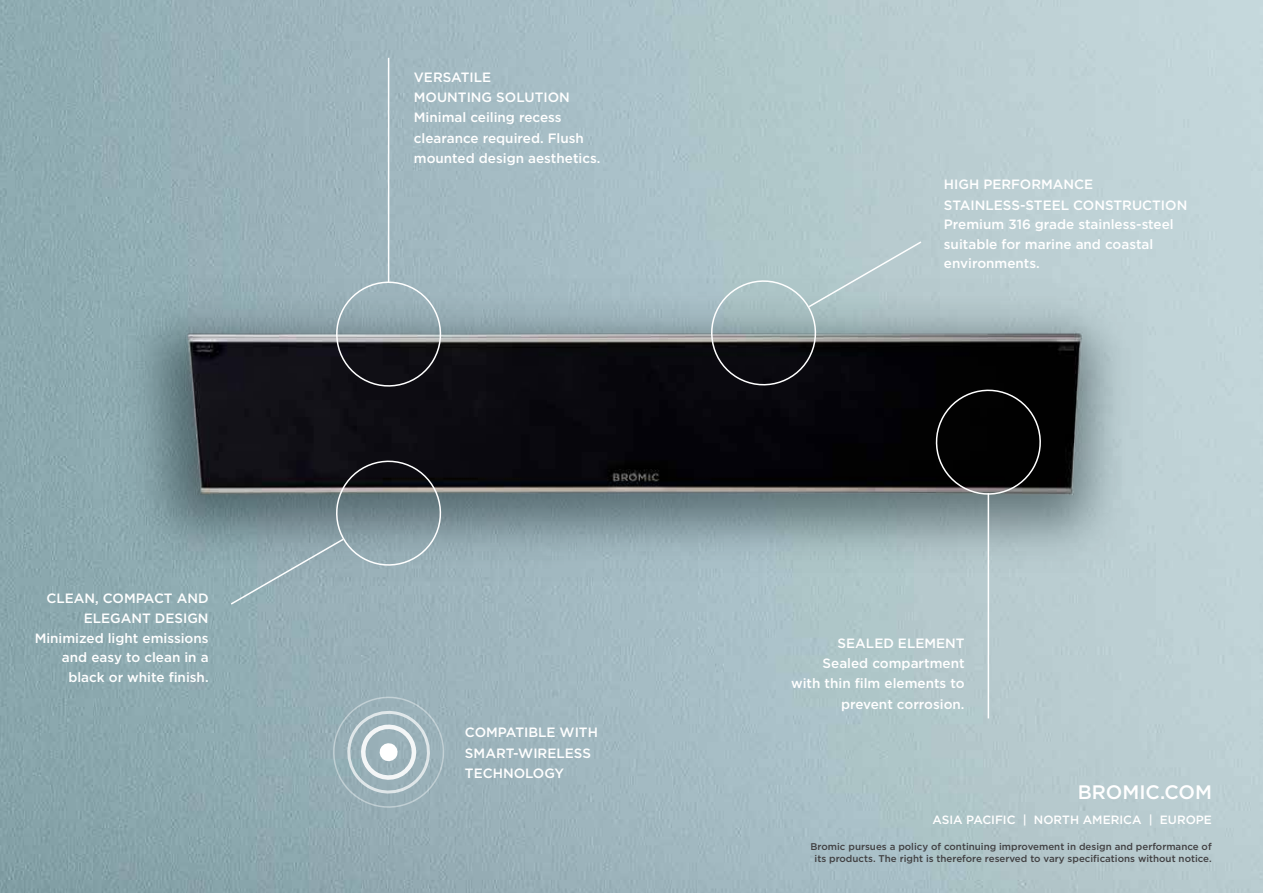
<style>
.page{position:relative;width:1263px;height:893px;background:#fff}
.page>*{position:absolute;margin:0;border:0;box-sizing:border-box;transform-origin:0 0}
.t1{font:500 19.5px "Gotham";color:#fff}
.t2{font:500 13.5px/20.2px "Gotham";color:#fff}
.t3{font:500 12px "Gotham";color:#fff}
.t4{font:500 9.75px/11.7px "Gotham";color:#414042;text-align:center}
</style>
<div class="page">
<img style="left:0;top:0;width:1263px;height:893px">
<img style="left:91px;top:237px;width:1074px;height:395px">
<svg style="left:329px;top:275px;width:119px;height:118px;background:#636e74"></svg>
<svg style="left:929px;top:383px;width:118px;height:118px;background:#161718"></svg>
<hr style="left:988px;top:493px;width:1px;height:225px;background:#fff">
<hr style="left:388px;top:58px;width:1px;height:225px;background:#fff">
<svg style="left:229px;top:452px;width:219px;height:154px;background:#6e7e85"></svg>
<svg style="left:704px;top:240px;width:219px;height:154px;background:#758286"></svg>
<svg style="left:326px;top:690px;width:125px;height:125px;background:#a2b7be"></svg>
<p class="t2" style="left:35px;top:589px;width:175px;line-height:19.6px;text-align:right">CLEAN, COMPACT AND<br>ELEGANT DESIGN<br>Minimized light emissions and easy to clean in a black or white finish.</p>
<p class="t2" style="left:414px;top:68px;width:188px">VERSATILE<br>MOUNTING SOLUTION<br>Minimal ceiling recess clearance required. Flush mounted design aesthetics.</p>
<p class="t2" style="left:465px;top:723px;width:134px">COMPATIBLE WITH<br>SMART-WIRELESS<br>TECHNOLOGY</p>
<p class="t2" style="left:944px;top:175px;width:245px;line-height:19.6px">HIGH PERFORMANCE<br>STAINLESS-STEEL CONSTRUCTION<br>Premium 316 grade stainless-steel suitable for marine and coastal environments.</p>
<p class="t2" style="left:791px;top:634px;width:175px;text-align:right">SEALED ELEMENT<br>Sealed compartment with thin film elements to prevent corrosion.</p>
<h1 class="t1" style="left:1078px;top:783px;width:136px">BROMIC.COM</h1>
<p class="t3" style="left:932px;top:814px;width:281px">ASIA PACIFIC | NORTH AMERICA | EUROPE</p>
<p class="t4" style="left:811px;top:841px;width:403px">Bromic pursues a policy of continuing improvement in design and performance of its products. The right is therefore reserved to vary specifications without notice.</p>
</div>
